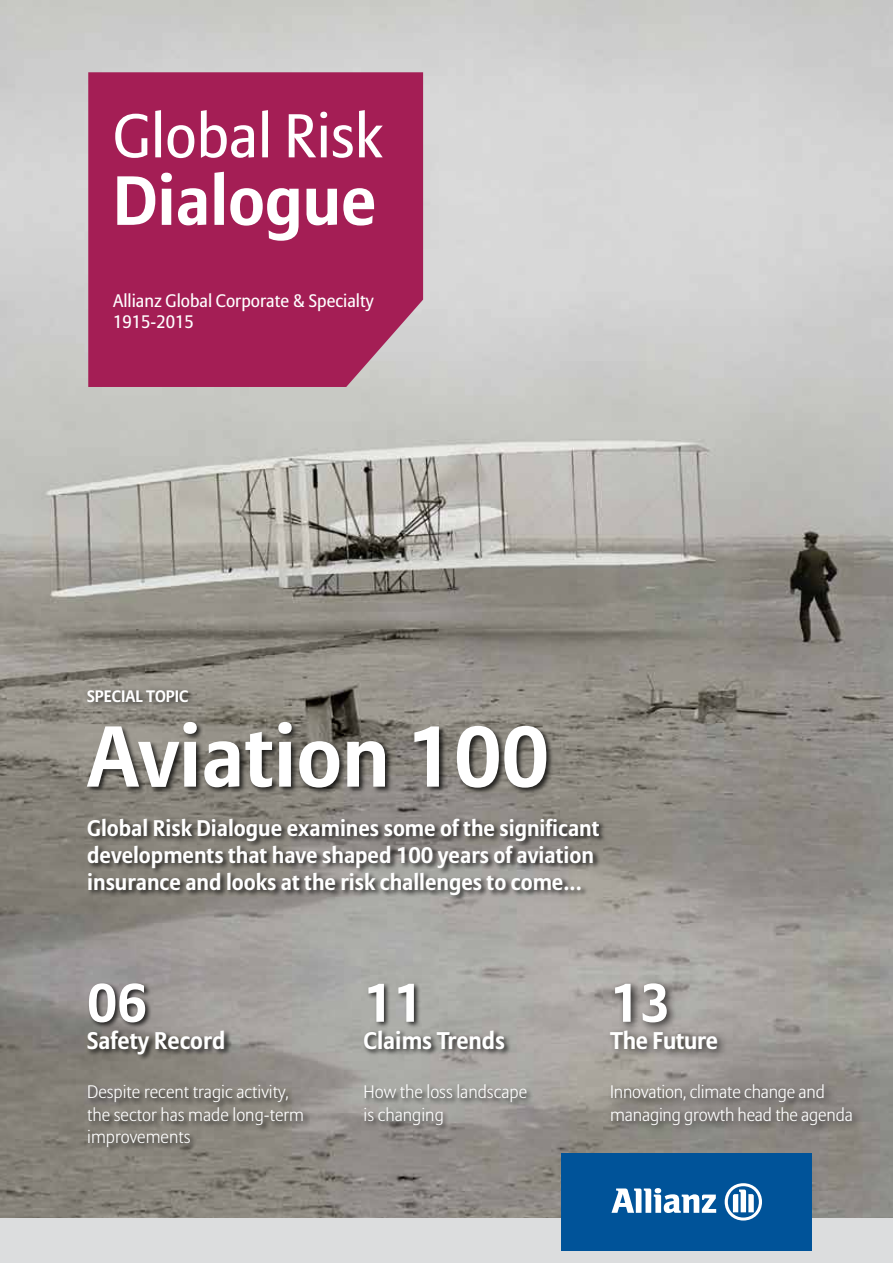
<style>
.page{position:relative;width:893px;height:1263px;background:#fff}
.page>*{position:absolute;margin:0;border:0;box-sizing:border-box;transform-origin:0 0}
.t1{font:700 85.5px "Allianz Sans";color:#fff}
.t2{font:700 69px "Allianz Sans";color:#fff}
.t3{font:61.35px "Allianz Sans";color:#fff}
.t4{font:700 54px "Allianz Sans";color:#fff}
.t5{font:700 24px "Allianz Sans";color:#fff}
.t6{font:700 22.5px/27px "Allianz Sans";color:#fff}
.t7{font:300 18px/22.5px "Allianz Sans";color:#fff}
.t8{font:18px/21px "Allianz Sans";color:#fff}
.t9{font:700 16.5px "Allianz Sans";color:#fff}
</style>
<div class="page">
<img style="left:0;top:0;width:893px;height:1218px">
<div style="left:88px;top:72px;width:335px;height:315px;background:#a41e55"></div>
<div style="left:0;top:1218px;width:893px;height:45px;background:#dcddde"></div>
<div style="left:561px;top:1153px;width:251px;height:98px;background:#005399"></div>
<svg style="left:611px;top:1188px;width:105px;height:25px"></svg>
<svg style="left:725px;top:1183px;width:37px;height:37px"></svg>
<div style="left:86px;top:720px;width:468px;height:75px;background:#000;opacity:.75"></div>
<div style="left:86px;top:817px;width:520px;height:86px;background:#000;opacity:.75"></div>
<div style="left:86px;top:982px;width:224px;height:173px;background:#000;opacity:.75"></div>
<div style="left:83px;top:684px;width:116px;height:28px;background:#000;opacity:.75"></div>
<div style="left:363px;top:982px;width:171px;height:150px;background:#000;opacity:.75"></div>
<div style="left:606px;top:978px;width:257px;height:157px;background:#000;opacity:.75"></div>
<h3 class="t3" style="left:113px;top:99px;width:271px">Global Risk</h3>
<h2 class="t2" style="left:113px;top:157px;width:265px">Dialogue</h2>
<p class="t8" style="left:113px;top:291px;width:262px">Allianz Global Corporate &amp; Specialty<br>1915-2015</p>
<p class="t9" style="left:87px;top:685px;width:103px">SPECIAL TOPIC</p>
<h1 class="t1" style="left:87px;top:702px;width:463px">Aviation 100</h1>
<p class="t6" style="left:87px;top:815px;width:514px">Global Risk Dialogue examines some of the significant developments that have shaped 100 years of aviation insurance and looks at the risk challenges to come...</p>
<h3 class="t4" style="left:87px;top:968px;width:61px">06</h3>
<h3 class="t5" style="left:87px;top:1025px;width:140px">Safety Record</h3>
<p class="t7" style="left:87px;top:1081px;width:218px">Despite recent tragic activity, the sector has made long-term improvements</p>
<h3 class="t4" style="left:364px;top:968px;width:61px">11</h3>
<h3 class="t5" style="left:364px;top:1025px;width:143px">Claims Trends</h3>
<p class="t7" style="left:364px;top:1081px;width:165px">How the loss landscape is changing</p>
<h3 class="t4" style="left:610px;top:968px;width:61px">13</h3>
<h3 class="t5" style="left:610px;top:1025px;width:109px">The Future</h3>
<p class="t7" style="left:610px;top:1081px;width:244px">Innovation, climate change and managing growth head the agenda</p>
</div>
